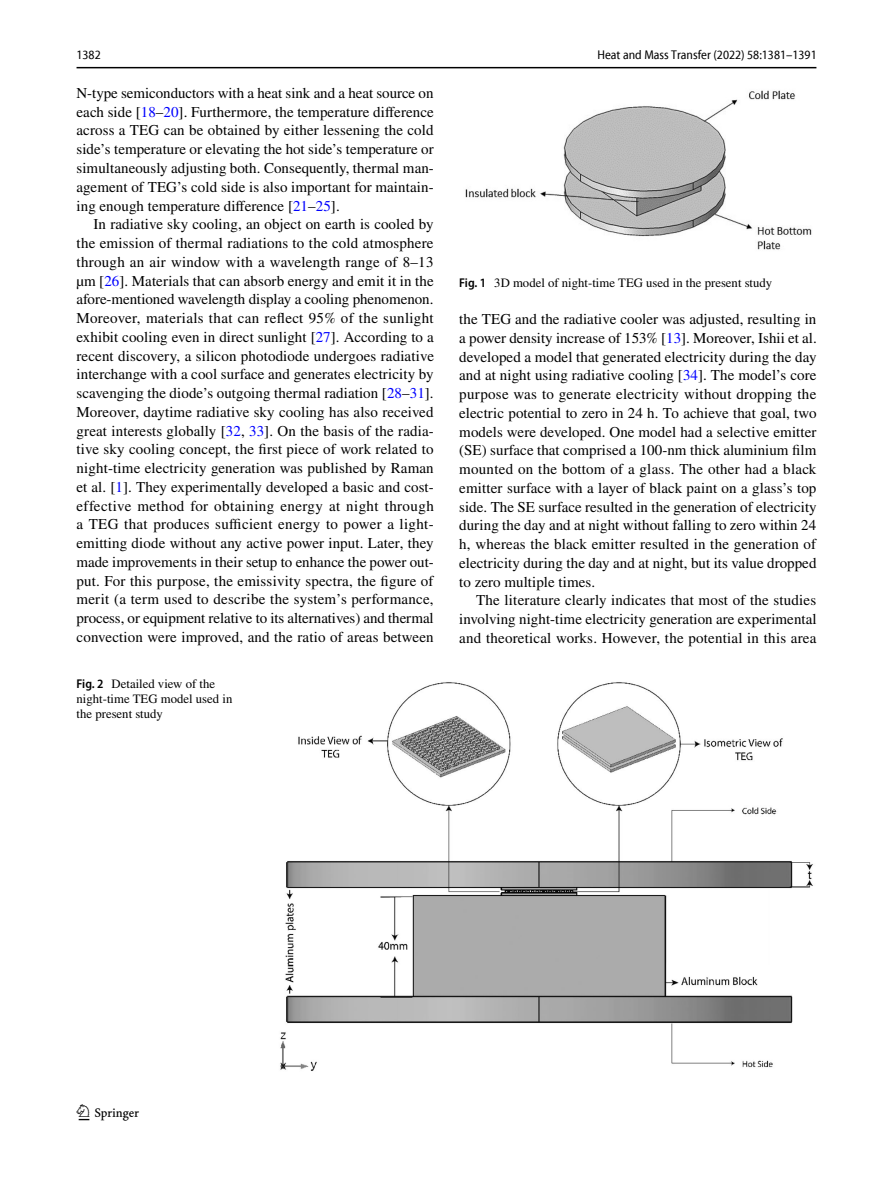
<style>
.page{position:relative;width:893px;height:1187px;background:#fff}
.page>*{position:absolute;margin:0;border:0;box-sizing:border-box;transform-origin:0 0}
.t1{font:22.5px "Springnew Regular 2";color:#000}
.t2{font:15px/18.8px "STIX";letter-spacing:.005em;color:#000;text-align:justify}
.t3{font:12.75px/15px "STIX";color:#000}
.t4{font:semi-condensed 12.75px "Myriad Pro Unic";color:#000}
.s1{color:#00f}
.s2{font-family:"Myriad Pro";font-weight:600;font-stretch:semi-condensed}
</style>
<div class="page">
<hr style="left:77px;top:67px;width:739px;height:1px;background:#000">
<img style="left:465px;top:90px;width:347px;height:160px">
<img style="left:280px;top:682px;width:533px;height:389px">
<p class="t4" style="left:77px;top:50px;width:26px">1382</p>
<p class="t4" style="left:597px;top:50px;width:221px">Heat and Mass Transfer (2022) 58:1381–1391</p>
<p class="t2" style="left:77px;top:84px;width:359px">N-type semiconductors with a heat sink and a heat source on each side [<span class="s1">18</span>–<span class="s1">20</span>]. Furthermore, the temperature difference across a TEG can be obtained by either lessening the cold side’s temperature or elevating the hot side’s temperature or simultaneously adjusting both. Consequently, thermal man&shy;agement of TEG’s cold side is also important for maintain&shy;ing enough temperature difference [<span class="s1">21</span>–<span class="s1">25</span>].</p>
<p class="t2" style="left:77px;top:216px;width:359px;text-indent:17px">In radiative sky cooling, an object on earth is cooled by the emission of thermal radiations to the cold atmosphere through an air window with a wavelength range of 8–13 µm [<span class="s1">26</span>]. Materials that can absorb energy and emit it in the afore-mentioned wavelength display a cooling phenomenon.<br>Moreover, materials that can reflect 95% of the sunlight exhibit cooling even in direct sunlight [<span class="s1">27</span>]. According to a recent discovery, a silicon photodiode undergoes radiative interchange with a cool surface and generates electricity by scavenging the diode’s outgoing thermal radiation [<span class="s1">28</span>–<span class="s1">31</span>].<br>Moreover, daytime radiative sky cooling has also received great interests globally [<span class="s1">32</span>, <span class="s1">33</span>]. On the basis of the radia&shy;tive sky cooling concept, the first piece of work related to night-time electricity generation was published by Raman et al. [<span class="s1">1</span>]. They experimentally developed a basic and cost&shy;effective method for obtaining energy at night through a TEG that produces sufficient energy to power a light&shy;emitting diode without any active power input. Later, they made improvements in their setup to enhance the power out&shy;put. For this purpose, the emissivity spectra, the figure of merit (a term used to describe the system’s performance, process, or equipment relative to its alternatives) and thermal convection were improved, and the ratio of areas between</p>
<p class="t3" style="left:77px;top:677px;width:157px"><span class="s2">Fig. 2</span> Detailed view of the night-time TEG model used in the present study</p>
<p class="t3" style="left:459px;top:275px;width:315px"><span class="s2">Fig. 1</span> 3D model of night-time TEG used in the present study</p>
<p class="t2" style="left:459px;top:310px;width:359px">the TEG and the radiative cooler was adjusted, resulting in a power density increase of 153% [<span class="s1">13</span>]. Moreover, Ishii et al. developed a model that generated electricity during the day and at night using radiative cooling [<span class="s1">34</span>]. The model’s core purpose was to generate electricity without dropping the electric potential to zero in 24 h. To achieve that goal, two models were developed. One model had a selective emitter (SE) surface that comprised a 100-nm thick aluminium film mounted on the bottom of a glass. The other had a black emitter surface with a layer of black paint on a glass’s top side. The SE surface resulted in the generation of electricity during the day and at night without falling to zero within 24 h, whereas the black emitter resulted in the generation of electricity during the day and at night, but its value dropped to zero multiple times.</p>
<p class="t2" style="left:459px;top:592px;width:359px;text-indent:17px">The literature clearly indicates that most of the studies involving night-time electricity generation are experimental and theoretical works. However, the potential in this area</p>
<h1 class="t1" style="left:79px;top:1104px;width:62px">1 3</h1>
</div>
